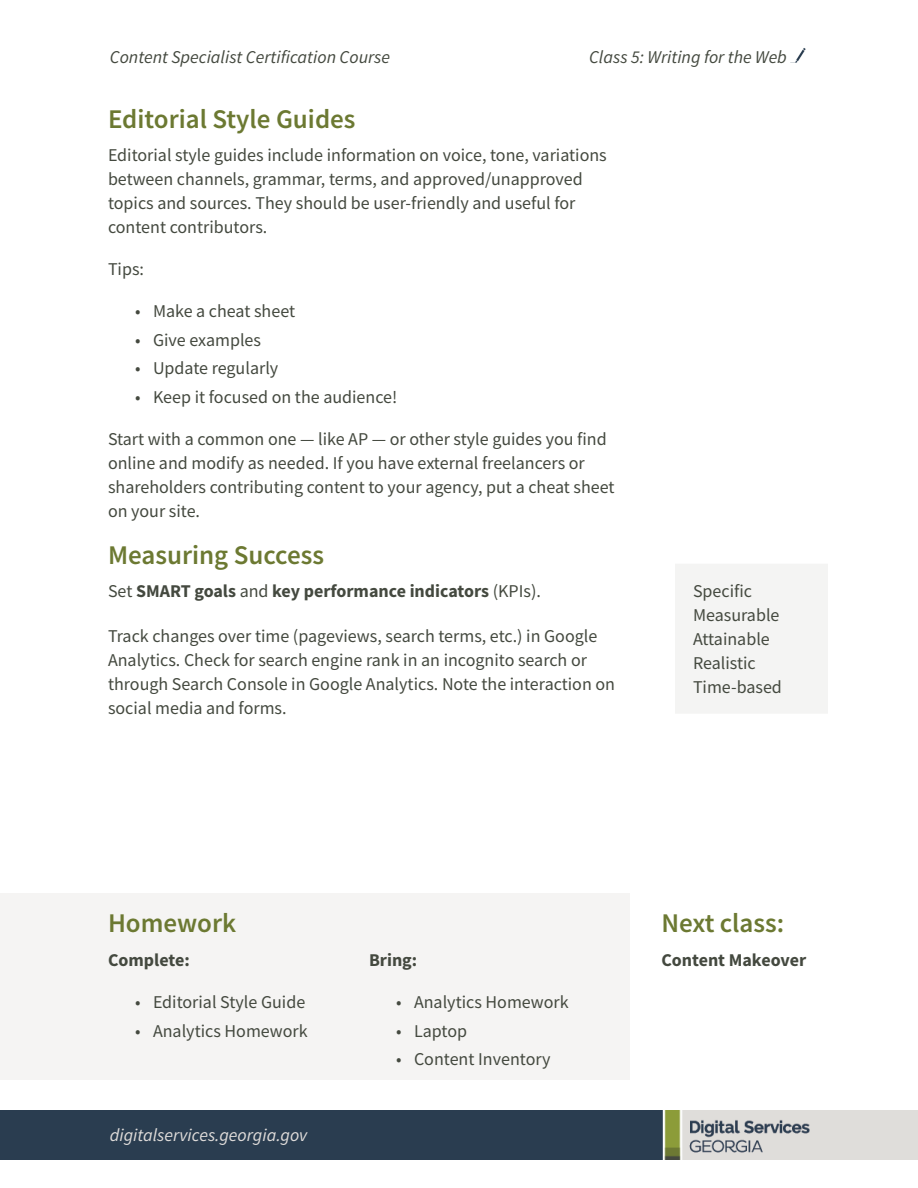
<style>
.page{position:relative;width:918px;height:1188px;background:#fff}
.page>*{position:absolute;margin:0;border:0;box-sizing:border-box;transform-origin:0 0}
.t1{font:600 27px "Source Sans Pro";color:#6c7932}
.Body_copy{font:18px/24px "Source Sans Pro";color:#44493f}
.Body_copy-2{font:700 18px "Source Sans Pro";color:#44493f}
.t2{font:italic 18px "Source Sans Pro";color:#44493f}
.Indent{font:18px/24px "Source Sans Pro";color:#44493f}
.t3{font:italic 18px "Source Sans Pro";color:#dfdcda}
.s1{font-weight:400}
</style>
<div class="page">
<img style="left:0;top:1110px;width:918px;height:50px">
<img style="left:790px;top:48px;width:16px;height:15px">
<div style="left:0;top:894px;width:630px;height:186px;background:#f5f4f3"></div>
<div style="left:675px;top:564px;width:153px;height:150px;background:#f4f4f3"></div>
<p class="t2" style="left:110px;top:46px;width:282px">Content Specialist Certification Course</p>
<p class="t2" style="left:589px;top:46px;width:199px">Class 5: Writing for the Web</p>
<h2 class="t1" style="left:108px;top:102px;width:249px">Editorial Style Guides</h2>
<p class="Body_copy" style="left:108px;top:143px;width:500px">Editorial style guides include information on voice, tone, variations between channels, grammar, terms, and approved/unapproved topics and sources. They should be user-friendly and useful for content contributors.</p>
<p class="Body_copy" style="left:108px;top:257px;width:38px">Tips:</p>
<p class="Body_copy" style="left:135px;top:299px;width:162px">• Make a cheat sheet</p>
<p class="Body_copy" style="left:135px;top:328px;width:128px">• Give examples</p>
<p class="Body_copy" style="left:135px;top:356px;width:145px">• Update regularly</p>
<p class="Body_copy" style="left:135px;top:385px;width:264px">• Keep it focused on the audience!</p>
<p class="Body_copy" style="left:108px;top:427px;width:508px">Start with a common one — like AP — or other style guides you find online and modify as needed. If you have external freelancers or shareholders contributing content to your agency, put a cheat sheet on your site.</p>
<h2 class="t1" style="left:108px;top:537px;width:218px">Measuring Success</h2>
<p class="Body_copy-2" style="left:108px;top:579px;width:435px"><span class="s1">Set</span> SMART goals <span class="s1">and</span> key performance indicators <span class="s1">(KPIs).</span></p>
<p class="Body_copy" style="left:108px;top:624px;width:509px">Track changes over time (pageviews, search terms, etc.) in Google Analytics. Check for search engine rank in an incognito search or through Search Console in Google Analytics. Note the interaction on social media and forms.</p>
<p class="Indent" style="left:693px;top:579px;width:90px">Specific<br>Measurable<br>Attainable<br>Realistic<br>Time-based</p>
<h2 class="t1" style="left:108px;top:906px;width:130px">Homework</h2>
<h2 class="t1" style="left:661px;top:906px;width:124px">Next class:</h2>
<p class="Body_copy-2" style="left:108px;top:948px;width:83px">Complete:</p>
<p class="Body_copy" style="left:135px;top:990px;width:172px">• Editorial Style Guide</p>
<p class="Body_copy" style="left:135px;top:1018px;width:174px">• Analytics Homework</p>
<p class="t3" style="left:110px;top:1124px;width:199px">digitalservices.georgia.gov</p>
<p class="Body_copy-2" style="left:369px;top:948px;width:50px">Bring:</p>
<p class="Body_copy-2" style="left:661px;top:948px;width:146px">Content Makeover</p>
<p class="Body_copy" style="left:396px;top:990px;width:174px">• Analytics Homework</p>
<p class="Body_copy" style="left:396px;top:1018px;width:73px">• Laptop</p>
<p class="Body_copy" style="left:396px;top:1047px;width:156px">• Content Inventory</p>
</div>
